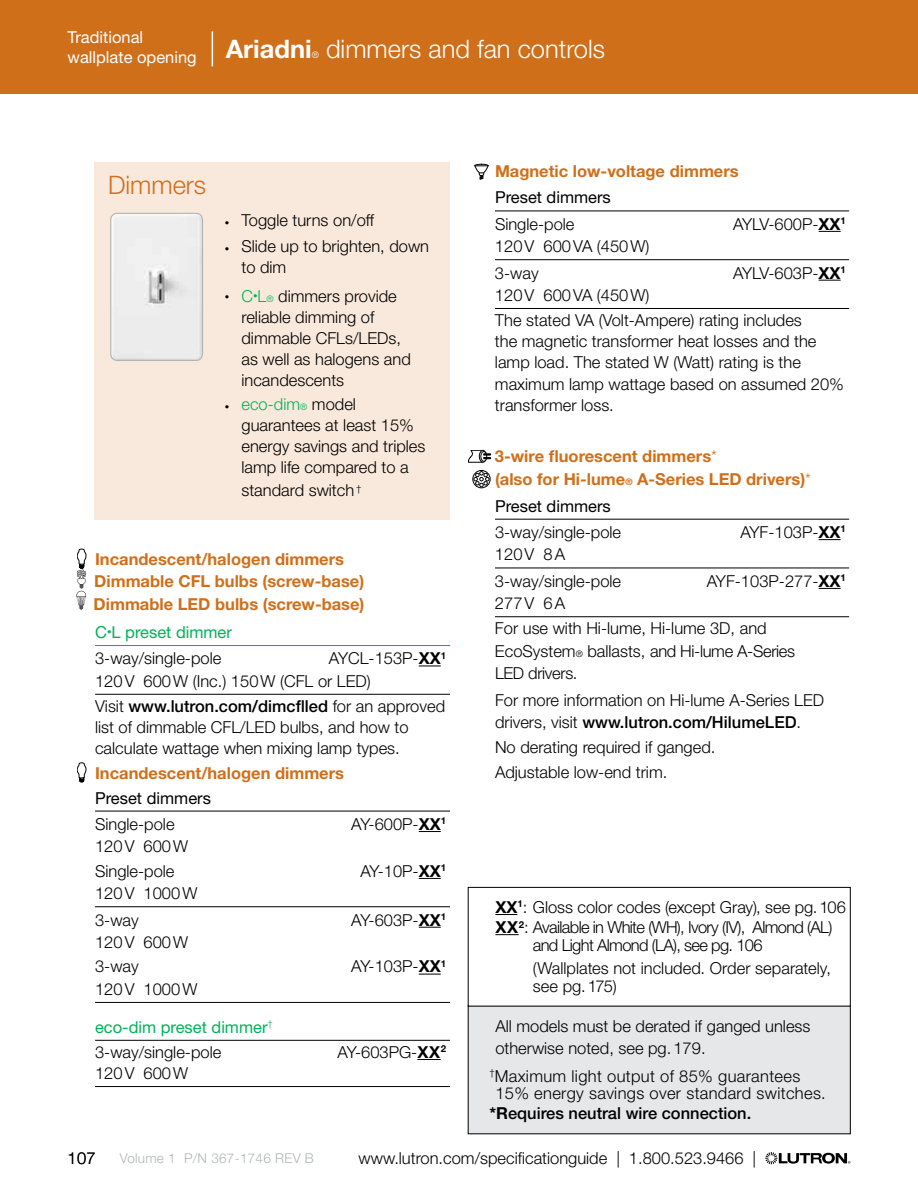
<style>
.page{position:relative;width:918px;height:1188px;background:#fff}
.page>*{position:absolute;margin:0;border:0;box-sizing:border-box;transform-origin:0 0}
.t1{font:300 25.5px "Helvetica Neue LT Std";color:#fff}
.t2{font:300 25.5px "Helvetica Neue LT Std";color:#d06f1a}
.t3{font:300 16.5px/21px "Helvetica Neue LT Std";color:#000}
.t4{font:700 16.5px/22.5px "Helvetica Neue LT Std";color:#d06f1a}
.t5{font:300 16.5px/20.1px "Helvetica Neue LT Std";letter-spacing:-.04em;color:#000}
.t6{font:300 16.5px/17.2px "Helvetica Neue LT Std";letter-spacing:.02em;color:#000}
.t7{font:300 16.5px/22.5px "Helvetica Neue LT Std";letter-spacing:-.02em;color:#000}
.t8{font:16.5px "Helvetica Neue LT Std";color:#000}
.t9{font:16.5px/25px "Helvetica Neue LT Std";color:#00b25a}
.t10{font:16.5px/19.8px "Helvetica Neue LT Std";color:#fff}
.t11{font:500 16.5px "Helvetica Neue LT Std";color:#000}
.t12{font:300 13.5px "Helvetica Neue LT Std";letter-spacing:.02em;color:#b1b4b6}
.t13{font:300 9px "Helvetica Neue LT Std";color:#fff}
.s1{font-size:9px}
.s2{color:#00b25a}
.s3{font-size:9px;color:#00b25a}
.s4{font-weight:400;color:#00b25a}
.s5{font-weight:700}
.s6{font-weight:500}
.s7{font-weight:300;color:#000}
.s8{font-weight:300}
</style>
<div class="page">
<div style="left:94px;top:162px;width:356px;height:357px;background:#f9e9dc"></div>
<svg style="left:110px;top:212px;width:94px;height:149px"></svg>
<div style="left:468px;top:1006px;width:382px;height:128px;background:#e6e7e8"></div>
<svg style="left:495px;top:914px;width:22px;height:1px"></svg>
<svg style="left:495px;top:934px;width:24px;height:1px"></svg>
<div style="left:468px;top:887px;width:382px;height:119px;border:1px solid #000"></div>
<hr style="left:95px;top:645px;width:355px;height:1px;background:#00b25a">
<svg style="left:419px;top:666px;width:22px;height:1px"></svg>
<hr style="left:95px;top:694px;width:355px;height:1px;background:#000">
<hr style="left:95px;top:811px;width:355px;height:1px;background:#000">
<svg style="left:419px;top:831px;width:22px;height:1px"></svg>
<svg style="left:419px;top:878px;width:22px;height:1px"></svg>
<hr style="left:95px;top:906px;width:355px;height:1px;background:#000">
<svg style="left:419px;top:927px;width:22px;height:1px"></svg>
<svg style="left:419px;top:974px;width:22px;height:1px"></svg>
<hr style="left:95px;top:1002px;width:355px;height:1px;background:#000">
<hr style="left:95px;top:1040px;width:355px;height:1px;background:#000">
<svg style="left:417px;top:1059px;width:24px;height:1px"></svg>
<hr style="left:95px;top:1086px;width:355px;height:1px;background:#000">
<svg style="left:76px;top:549px;width:10px;height:61px"></svg>
<svg style="left:77px;top:763px;width:9px;height:19px"></svg>
<hr style="left:495px;top:211px;width:354px;height:1px;background:#000">
<svg style="left:819px;top:231px;width:22px;height:1px"></svg>
<hr style="left:495px;top:259px;width:354px;height:1px;background:#000">
<svg style="left:819px;top:280px;width:22px;height:1px"></svg>
<hr style="left:495px;top:308px;width:354px;height:1px;background:#000">
<hr style="left:495px;top:519px;width:354px;height:1px;background:#000">
<svg style="left:819px;top:539px;width:22px;height:1px"></svg>
<hr style="left:495px;top:568px;width:354px;height:1px;background:#000">
<svg style="left:819px;top:588px;width:22px;height:1px"></svg>
<hr style="left:495px;top:616px;width:354px;height:1px;background:#000">
<svg style="left:474px;top:164px;width:15px;height:15px"></svg>
<svg style="left:468px;top:450px;width:23px;height:13px"></svg>
<div style="left:473px;top:470px;width:17px;height:18px;border:1px solid #000;border-radius:50%"></div>
<svg style="left:474px;top:471px;width:15px;height:16px"></svg>
<svg style="left:765px;top:1152px;width:85px;height:12px"></svg>
<div style="left:0;top:0;width:918px;height:94px;background:#d06f1a"></div>
<hr style="left:212px;top:31px;width:1px;height:35px;background:#fff">
<p class="t10" style="left:68px;top:27px;width:246px">Traditional<br>wallplate opening <sup>Ariadni</sup></p>
<p class="t13" style="left:312px;top:50px;width:9px">®</p>
<h1 class="t1" style="left:326px;top:34px;width:281px">dimmers and fan controls</h1>
<h1 class="t2" style="left:108px;top:169px;width:100px">Dimmers</h1>
<p class="t3" style="left:225px;top:209px;width:151px"><span class="s1">•</span> Toggle turns on/off</p>
<p class="t3" style="left:241px;top:236px;width:189px;text-indent:-16px"><span class="s1">•</span> Slide up to brighten, down to dim</p>
<p class="t3" style="left:241px;top:285px;width:171px;text-indent:-17px"><span class="s1">•</span> <span class="s2">C</span><sup>•</sup><span class="s2">L</span><span class="s3">®</span> dimmers provide reliable dimming of dimmable CFLs/LEDs, as well as halogens and incandescents</p>
<p class="t3" style="left:242px;top:393px;width:185px;text-indent:-17px"><span class="s1">•</span> <span class="s2">eco-dim</span><span class="s3">®</span> model guarantees at least 15% energy savings and triples lamp life compared to a</p>
<p class="t3" style="left:242px;top:479px;width:122px">standard switch <sup>†</sup></p>
<p class="t4" style="left:94px;top:547px;width:272px">Incandescent/halogen dimmers<br>Dimmable CFL bulbs (screw-base)<br>Dimmable LED bulbs (screw-base)</p>
<p class="t3" style="left:95px;top:619px;width:138px;line-height:26.2px"><span class="s4">C</span><sup>•</sup><span class="s4">L preset dimmer<br></span>3-way/single-pole</p>
<p class="t3" style="left:95px;top:647px;width:353px;line-height:22.5px;text-indent:234px">AYCL-153P-<span class="s5">XX</span><sup>1<br></sup>120 V 600 W (Inc.) 150 W (CFL or LED)</p>
<p class="t3" style="left:95px;top:695px;width:352px">Visit <span class="s6">www.lutron.com/dimcflled</span> for an approved list of dimmable CFL/LED bulbs, and how to calculate wattage when mixing lamp types.</p>
<p class="t4" style="left:95px;top:761px;width:250px">Incandescent/halogen dimmers</p>
<p class="t8" style="left:95px;top:788px;width:117px">Preset dimmers</p>
<p class="t3" style="left:95px;top:813px;width:81px">Single-pole</p>
<p class="t3" style="left:351px;top:813px;width:96px">AY-600P-<span class="s5">XX</span><sup>1</sup></p>
<p class="t3" style="left:95px;top:834px;width:95px;line-height:24.5px">120 V 600 W<br>Single-pole</p>
<p class="t3" style="left:360px;top:860px;width:87px">AY-10P-<span class="s5">XX</span><sup>1</sup></p>
<p class="t3" style="left:95px;top:880px;width:104px;line-height:26.2px">120 V 1000 W<br>3-way</p>
<p class="t3" style="left:95px;top:930px;width:95px;line-height:24.5px">120 V 600 W<br>3-way</p>
<p class="t3" style="left:95px;top:978px;width:104px">120 V 1000 W</p>
<p class="t9" style="left:95px;top:1014px;width:179px">eco-dim preset dimmer<sup>†<br></sup><span class="s7">3-way/single-pole</span></p>
<p class="t3" style="left:95px;top:1062px;width:95px">120 V 600 W</p>
<p class="t3" style="left:351px;top:909px;width:96px">AY-603P-<span class="s5">XX</span><sup>1</sup></p>
<p class="t3" style="left:351px;top:956px;width:96px">AY-103P-<span class="s5">XX</span><sup>1</sup></p>
<p class="t3" style="left:338px;top:1041px;width:110px">AY-603PG-<span class="s5">XX</span><sup>2</sup></p>
<p class="t4" style="left:495px;top:159px;width:245px">Magnetic low-voltage dimmers</p>
<p class="t8" style="left:495px;top:188px;width:117px">Preset dimmers</p>
<p class="t3" style="left:495px;top:213px;width:81px">Single-pole</p>
<p class="t3" style="left:733px;top:213px;width:114px">AYLV-600P-<span class="s5">XX</span><sup>1</sup></p>
<p class="t3" style="left:495px;top:233px;width:156px;line-height:26.2px">120 V 600 VA (450 W)<br>3-way</p>
<p class="t3" style="left:733px;top:262px;width:114px">AYLV-603P-<span class="s5">XX</span><sup>1</sup></p>
<p class="t3" style="left:495px;top:282px;width:308px;line-height:25px">120 V 600 VA (450 W)<br>The stated VA (Volt-Ampere) rating includes</p>
<p class="t3" style="left:495px;top:330px;width:350px">the magnetic transformer heat losses and the lamp load. The stated W (Watt) rating is the maximum lamp wattage based on assumed 20% transformer loss.</p>
<p class="t4" style="left:495px;top:445px;width:318px">3-wire fluorescent dimmers<span class="s8">*<br></span>(also for Hi-lume<span class="s1">®</span> A-Series LED drivers)<span class="s8">*</span></p>
<p class="t8" style="left:495px;top:496px;width:117px">Preset dimmers</p>
<p class="t3" style="left:495px;top:521px;width:128px">3-way/single-pole</p>
<p class="t3" style="left:740px;top:521px;width:107px">AYF-103P-<span class="s5">XX</span><sup>1</sup></p>
<p class="t3" style="left:495px;top:541px;width:128px;line-height:26.2px">120 V 8 A<br>3-way/single-pole</p>
<p class="t3" style="left:707px;top:570px;width:141px">AYF-103P-277-<span class="s5">XX</span><sup>1</sup></p>
<p class="t3" style="left:495px;top:591px;width:273px;line-height:25px">277 V 6 A<br>For use with Hi-lume, Hi-lume 3D, and</p>
<p class="t7" style="left:495px;top:639px;width:302px">EcoSystem<span class="s1">®</span> ballasts, and Hi-lume A-Series<br>LED drivers.</p>
<p class="t3" style="left:495px;top:688px;width:331px;line-height:22.5px">For more information on Hi-lume A-Series LED drivers, visit <span class="s6">www.lutron.com/HilumeLED</span>.</p>
<p class="t3" style="left:495px;top:734px;width:222px;line-height:25px">No derating required if ganged.<br>Adjustable low-end trim.</p>
<p class="t5" style="left:495px;top:897px;width:352px"><span class="s5">XX</span><sup>1</sup>: Gloss color codes (except Gray), see pg. 106<br><span class="s5">XX</span><sup>2</sup>: Available in White (WH), Ivory (IV), Almond (AL)</p>
<p class="t3" style="left:533px;top:933px;width:300px;line-height:23.4px">and Light Almond (LA), see pg. 106 (Wallplates not included. Order separately,</p>
<p class="t3" style="left:533px;top:976px;width:85px">see pg.175)</p>
<p class="t3" style="left:495px;top:1015px;width:317px;line-height:21.6px">All models must be derated if ganged unless otherwise noted, see pg. 179.</p>
<p class="t6" style="left:495px;top:1067px;width:332px;text-indent:-6px"><sup>†</sup>Maximum light output of 85% guarantees<br>15% energy savings over standard switches.</p>
<p class="t11" style="left:489px;top:1103px;width:263px"><span class="s5">*R</span>equires neutral wire connection.</p>
<p class="t3" style="left:68px;top:1147px;width:30px">107</p>
<p class="t12" style="left:120px;top:1150px;width:196px">Volume 1 P/N 367-1746 REV B</p>
<p class="t3" style="left:359px;top:1148px;width:399px">www.lutron.com/specificationguide | 1.800.523.9466 |</p>
</div>
